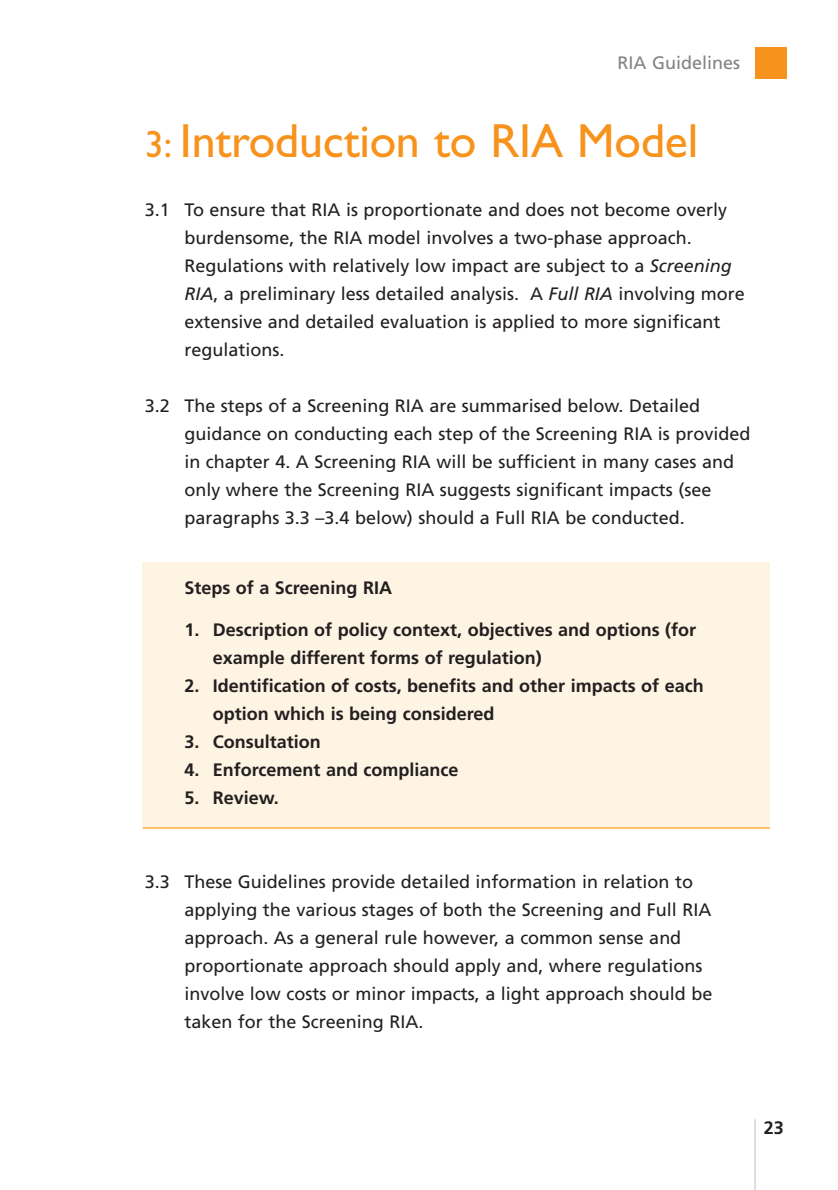
<style>
.page{position:relative;width:838px;height:1190px;background:#fff}
.page>*{position:absolute;margin:0;border:0;box-sizing:border-box;transform-origin:0 0}
.t1{font:48px "Gill Sans";letter-spacing:-.005em;color:#f7931d}
.t2{font:18px/28px "Frutiger";color:#231f20}
.t3{font:700 18px/28px "Frutiger";color:#231f20}
.t4{font:18px "Frutiger";color:#808285}
.s1{font-size:38px}
.s2{font-style:italic}
</style>
<div class="page">
<div style="left:143px;top:562px;width:627px;height:266px;background:#fef4e4"></div>
<hr style="left:143px;top:827px;width:627px;height:2px;background:#fdc16a">
<div style="left:755px;top:47px;width:31px;height:31px;background:#f7931d"></div>
<hr style="left:754px;top:1119px;width:2px;height:71px;background:#d1d2d4">
<p class="t4" style="left:618px;top:55px;width:124px">RIA Guidelines</p>
<h1 class="t1" style="left:145px;top:124px;width:555px"><span class="s1">3:</span> Introduction to RIA Model</h1>
<p class="t2" style="left:184px;top:197px;width:562px;text-indent:-40px">3.1 To ensure that RIA is proportionate and does not become overly burdensome, the RIA model involves a two-phase approach.<br>Regulations with relatively low impact are subject to a <span class="s2">Screening RIA</span>, a preliminary less detailed analysis. A <span class="s2">Full RIA</span> involving more extensive and detailed evaluation is applied to more significant regulations.</p>
<p class="t2" style="left:184px;top:393px;width:567px;text-indent:-40px">3.2 The steps of a Screening RIA are summarised below. Detailed guidance on conducting each step of the Screening RIA is provided in chapter 4. A Screening RIA will be sufficient in many cases and only where the Screening RIA suggests significant impacts (see paragraphs 3.3 –3.4 below) should a Full RIA be conducted.</p>
<p class="t3" style="left:184px;top:575px;width:209px">Steps of a Screening RIA</p>
<p class="t3" style="left:213px;top:617px;width:485px;text-indent:-28px">1. Description of policy context, objectives and options (for example different forms of regulation)</p>
<p class="t3" style="left:213px;top:673px;width:492px;text-indent:-28px">2. Identification of costs, benefits and other impacts of each option which is being considered</p>
<p class="t3" style="left:184px;top:729px;width:138px">3. Consultation</p>
<p class="t3" style="left:184px;top:757px;width:276px">4. Enforcement and compliance</p>
<p class="t3" style="left:184px;top:785px;width:96px">5. Review.</p>
<p class="t2" style="left:184px;top:869px;width:529px;text-indent:-40px">3.3 These Guidelines provide detailed information in relation to applying the various stages of both the Screening and Full RIA approach. As a general rule however, a common sense and proportionate approach should apply and, where regulations involve low costs or minor impacts, a light approach should be taken for the Screening RIA.</p>
<p class="t3" style="left:764px;top:1115px;width:22px">23</p>
</div>
